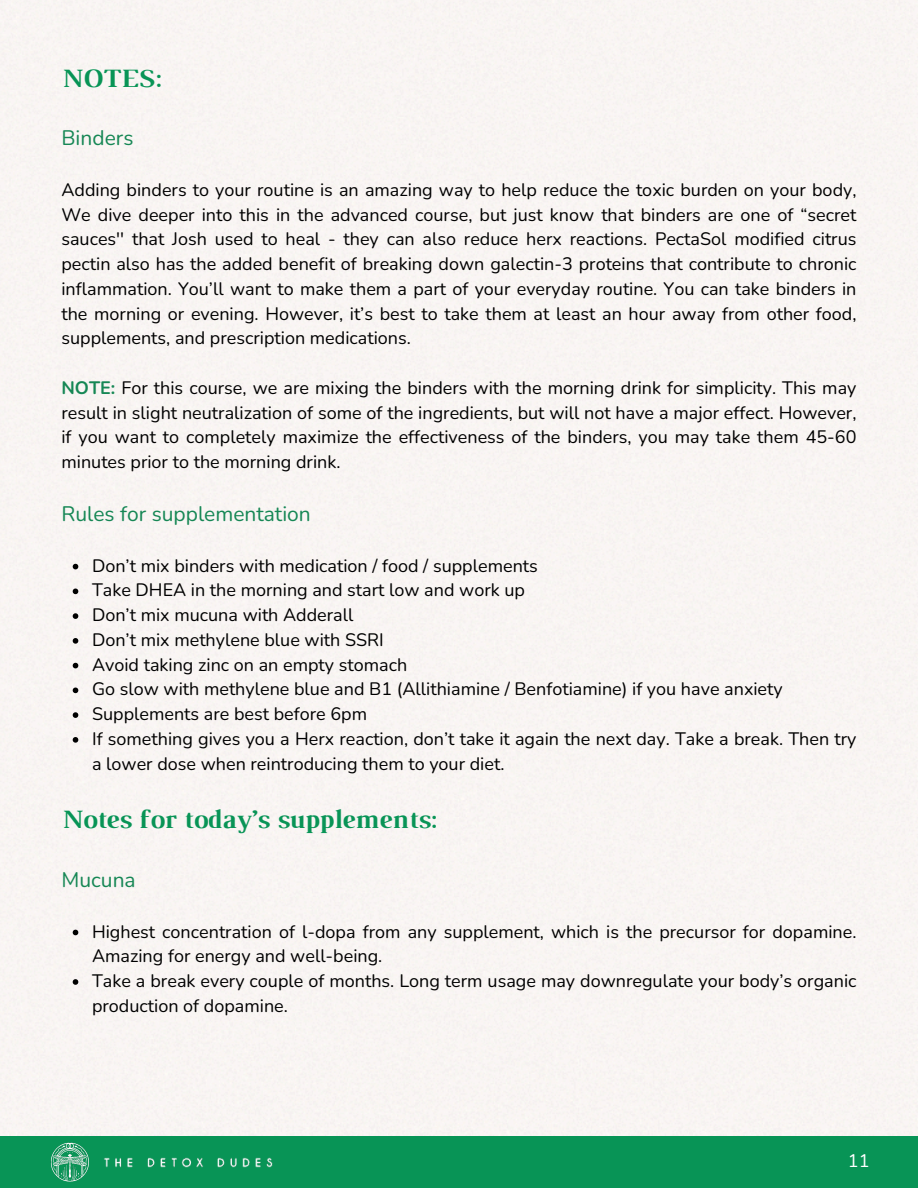
<style>
.page{position:relative;width:918px;height:1188px;background:#fff}
.page>*{position:absolute;margin:0;border:0;box-sizing:border-box;transform-origin:0 0}
.t1{font:700 27px "Luthier";color:#089456}
.t2{font:21px "Nunito";color:#168755}
.t3{font:18px/24.8px "Nunito";color:#000}
.t4{font:18px "Nunito";color:#fff}
.s1{font-weight:700;color:#168755}
</style>
<div class="page">
<div style="left:0;top:1136px;width:918px;height:52px;background:#089456"></div>
<img style="left:50px;top:1142px;width:39px;height:40px">
<img style="left:104px;top:1157px;width:169px;height:11px">
<svg style="left:73px;top:564px;width:5px;height:5px"></svg>
<svg style="left:73px;top:589px;width:5px;height:5px"></svg>
<svg style="left:73px;top:613px;width:5px;height:6px"></svg>
<svg style="left:73px;top:638px;width:5px;height:6px"></svg>
<svg style="left:73px;top:663px;width:5px;height:5px"></svg>
<svg style="left:73px;top:688px;width:5px;height:5px"></svg>
<svg style="left:73px;top:712px;width:5px;height:6px"></svg>
<svg style="left:73px;top:737px;width:5px;height:6px"></svg>
<svg style="left:73px;top:930px;width:5px;height:5px"></svg>
<svg style="left:73px;top:979px;width:5px;height:6px"></svg>
<p class="t1" style="left:61px;top:68px;width:101px">NOTES:</p>
<h3 class="t2" style="left:61px;top:124px;width:73px">Binders</h3>
<p class="t3" style="left:61px;top:178px;width:797px;text-align:justify">Adding binders to your routine is an amazing way to help reduce the toxic burden on your body, We dive deeper into this in the advanced course, but just know that binders are one of “secret sauces'' that Josh used to heal - they can also reduce herx reactions. PectaSol modified citrus pectin also has the added benefit of breaking down galectin-3 proteins that contribute to chronic inflammation. You’ll want to make them a part of your everyday routine. You can take binders in the morning or evening. However, it’s best to take them at least an hour away from other food, supplements, and prescription medications.</p>
<p class="t3" style="left:61px;top:376px;width:797px;text-align:justify"><span class="s1">NOTE:</span> For this course, we are mixing the binders with the morning drink for simplicity. This may result in slight neutralization of some of the ingredients, but will not have a major effect. However, if you want to completely maximize the effectiveness of the binders, you may take them 45-60 minutes prior to the morning drink.</p>
<p class="t2" style="left:61px;top:500px;width:251px">Rules for supplementation</p>
<p class="t3" style="left:92px;top:553px;width:447px">Don’t mix binders with medication / food / supplements</p>
<p class="t3" style="left:92px;top:578px;width:435px">Take DHEA in the morning and start low and work up</p>
<p class="t3" style="left:92px;top:603px;width:263px">Don’t mix mucuna with Adderall</p>
<p class="t3" style="left:92px;top:628px;width:293px">Don’t mix methylene blue with SSRI</p>
<p class="t3" style="left:92px;top:652px;width:317px">Avoid taking zinc on an empty stomach</p>
<h2 class="t3" style="left:92px;top:677px;width:692px">Go slow with methylene blue and B1 (Allithiamine / Benfotiamine) if you have anxiety</h2>
<p class="t3" style="left:92px;top:702px;width:277px">Supplements are best before 6pm</p>
<p class="t3" style="left:92px;top:727px;width:766px">If something gives you a Herx reaction, don’t take it again the next day. Take a break. Then try a lower dose when reintroducing them to your diet.</p>
<p class="t1" style="left:61px;top:810px;width:377px">Notes for today’s supplements:</p>
<p class="t2" style="left:61px;top:866px;width:76px">Mucuna</p>
<p class="t3" style="left:92px;top:919px;width:766px">Highest concentration of l-dopa from any supplement, which is the precursor for dopamine.<br>Amazing for energy and well-being.</p>
<p class="t3" style="left:92px;top:969px;width:766px">Take a break every couple of months. Long term usage may downregulate your body’s organic production of dopamine.</p>
<p class="t4" style="left:848px;top:1149px;width:23px">11</p>
</div>
